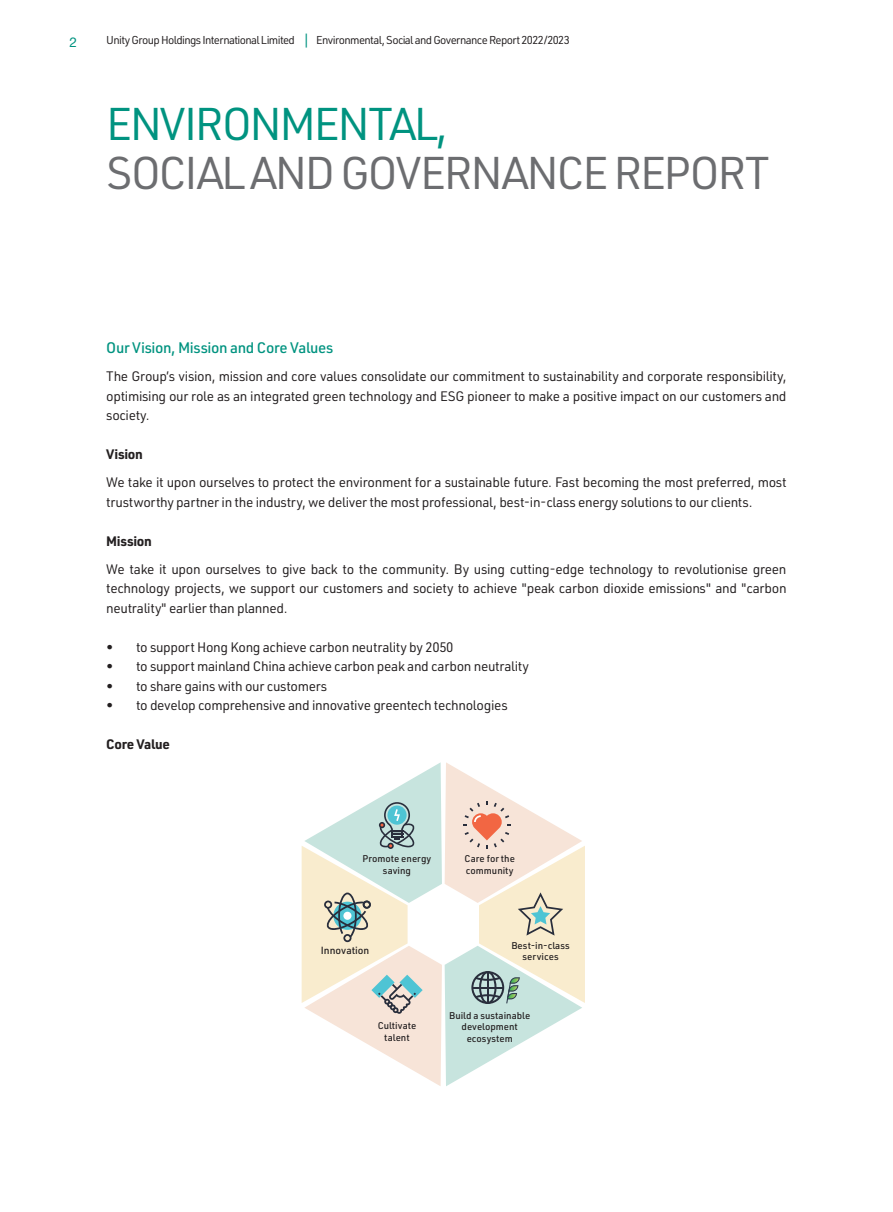
<style>
.page{position:relative;width:893px;height:1212px;background:#fff}
.page>*{position:absolute;margin:0;border:0;box-sizing:border-box;transform-origin:0 0}
.t1{font:45px "URWDIN";letter-spacing:-.055em;color:#6c6d70}
.t2{font:45px "URWDIN";letter-spacing:-.055em;color:#009380}
.Heading_2{font:500 15px "URWDIN";letter-spacing:-.025em;color:#009380}
.Body_Text{font:13.5px/19.5px "URWDIN";letter-spacing:-.025em;color:#231f20;text-align:justify}
.Heading_3{font:700 13.5px "URWDIN";letter-spacing:-.025em;color:#231f20}
.Body_Text-2{font:700 13.5px "URWDIN";letter-spacing:-.025em;color:#231f20}
.t3{font:13.5px "Helvetica Neue LT Std";color:#009380}
.t4{font:11.25px "URWDIN";letter-spacing:-.055em;color:#231f20}
.t5{font:500 10.2px "URWDIN";color:#231f20}
.t6{font:500 9.6px/11.4px "URWDIN";color:#231f20;text-align:center}
.s1{font-size:15.75px;color:#009380}
</style>
<div class="page">
<svg style="left:302px;top:762px;width:283px;height:324px"></svg>
<p class="t3" style="left:70px;top:34px;width:9px">2</p>
<p class="t4" style="left:106px;top:33px;width:465px">Unity Group Holdings International Limited <span class="s1">|</span> Environmental, Social and Governance Report 2022/2023</p>
<h1 class="t2" style="left:106px;top:94px;width:343px">ENVIRONMENTAL,</h1>
<h1 class="t1" style="left:106px;top:143px;width:665px">SOCIAL AND GOVERNANCE REPORT</h1>
<p class="Heading_2" style="left:106px;top:338px;width:229px">Our Vision, Mission and Core Values</p>
<p class="Body_Text" style="left:106px;top:366px;width:682px">The Group’s vision, mission and core values consolidate our commitment to sustainability and corporate responsibility, optimising our role as an integrated green technology and ESG pioneer to make a positive impact on our customers and society.</p>
<p class="Heading_3" style="left:106px;top:445px;width:38px">Vision</p>
<p class="Body_Text" style="left:106px;top:472px;width:682px">We take it upon ourselves to protect the environment for a sustainable future. Fast becoming the most preferred, most trustworthy partner in the industry, we deliver the most professional, best-in-class energy solutions to our clients.</p>
<p class="Heading_3" style="left:106px;top:532px;width:47px">Mission</p>
<p class="Body_Text" style="left:106px;top:559px;width:682px">We take it upon ourselves to give back to the community. By using cutting-edge technology to revolutionise green technology projects, we support our customers and society to achieve "peak carbon dioxide emissions" and "carbon neutrality" earlier than planned.</p>
<p class="Body_Text" style="left:106px;top:637px;width:349px">• to support Hong Kong achieve carbon neutrality by 2050</p>
<p class="Body_Text" style="left:106px;top:656px;width:424px">• to support mainland China achieve carbon peak and carbon neutrality</p>
<p class="Body_Text" style="left:106px;top:676px;width:222px">• to share gains with our customers</p>
<p class="Body_Text" style="left:106px;top:695px;width:403px">• to develop comprehensive and innovative greentech technologies</p>
<p class="Body_Text-2" style="left:106px;top:735px;width:65px">Core Value</p>
<p class="t6" style="left:363px;top:853px;width:70px">Promote energy saving</p>
<p class="t6" style="left:465px;top:853px;width:52px;text-align:left">Care for the community</p>
<p class="t5" style="left:321px;top:944px;width:50px">Innovation</p>
<p class="t6" style="left:378px;top:1020px;width:40px">Cultivate talent</p>
<p class="t6" style="left:511px;top:939px;width:60px">Best-in-class services</p>
<p class="t6" style="left:449px;top:1009px;width:83px">Build a sustainable development ecosystem</p>
</div>
